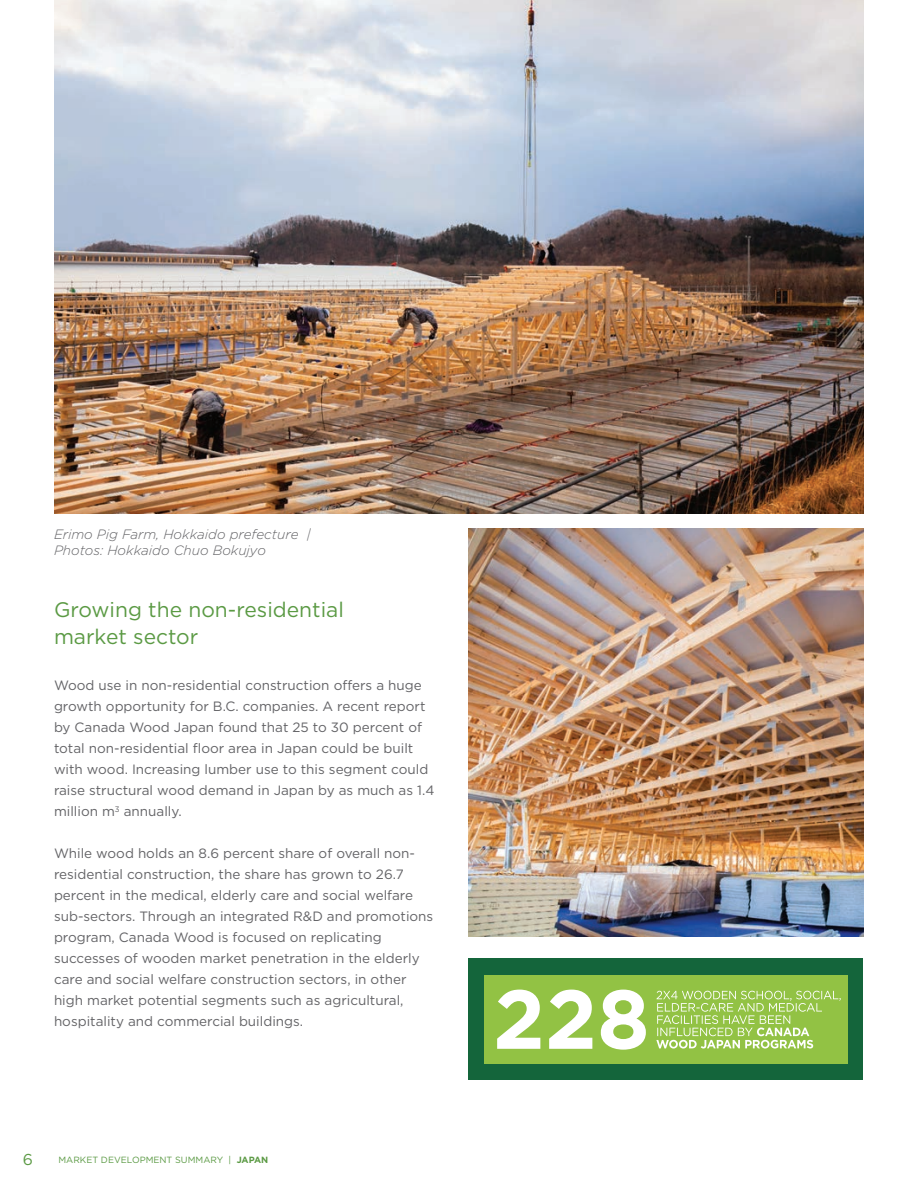
<style>
.page{position:relative;width:918px;height:1188px;background:#fff}
.page>*{position:absolute;margin:0;border:0;box-sizing:border-box;transform-origin:0 0}
.t1{font:21px/27px "Gotham";color:#5b9a44}
.t2{font:15.75px "Gotham";color:#5b9a44}
.t3{font:13.5px/21px "Gotham";color:#636366}
.t4{font:italic 300 13.5px/16.2px "Gotham";color:#636366}
.t5{font:9px "Gotham";color:#5b9a44}
.s1{font-weight:700}
</style>
<div class="page">
<img style="left:54px;top:0;width:810px;height:513px">
<img style="left:468px;top:528px;width:396px;height:408px">
<div style="left:469px;top:959px;width:394px;height:121px;background:#14653b"></div>
<div style="left:484px;top:975px;width:364px;height:89px;background:#92c244"></div>
<svg style="left:497px;top:990px;width:149px;height:60px"></svg>
<svg style="left:656px;top:991px;width:185px;height:58px"></svg>
<p class="t4" style="left:54px;top:526px;width:258px">Erimo Pig Farm, Hokkaido prefecture |<br>Photos: Hokkaido Chuo Bokujyo</p>
<h1 class="t1" style="left:54px;top:595px;width:291px">Growing the non-residential market sector</h1>
<p class="t3" style="left:54px;top:675px;width:382px">Wood use in non-residential construction offers a huge growth opportunity for B.C. companies. A recent report by Canada Wood Japan found that 25 to 30 percent of total non-residential floor area in Japan could be built with wood. Increasing lumber use to this segment could raise structural wood demand in Japan by as much as 1.4 million m<sup>3</sup> annually.</p>
<p class="t3" style="left:54px;top:843px;width:381px">While wood holds an 8.6 percent share of overall non&shy;residential construction, the share has grown to 26.7 percent in the medical, elderly care and social welfare sub-sectors. Through an integrated R&amp;D and promotions program, Canada Wood is focused on replicating successes of wooden market penetration in the elderly care and social welfare construction sectors, in other high market potential segments such as agricultural, hospitality and commercial buildings.</p>
<p class="t2" style="left:23px;top:1150px;width:12px">6</p>
<p class="t5" style="left:58px;top:1154px;width:211px">MARKET DEVELOPMENT SUMMARY | <span class="s1">JAPAN</span></p>
</div>
